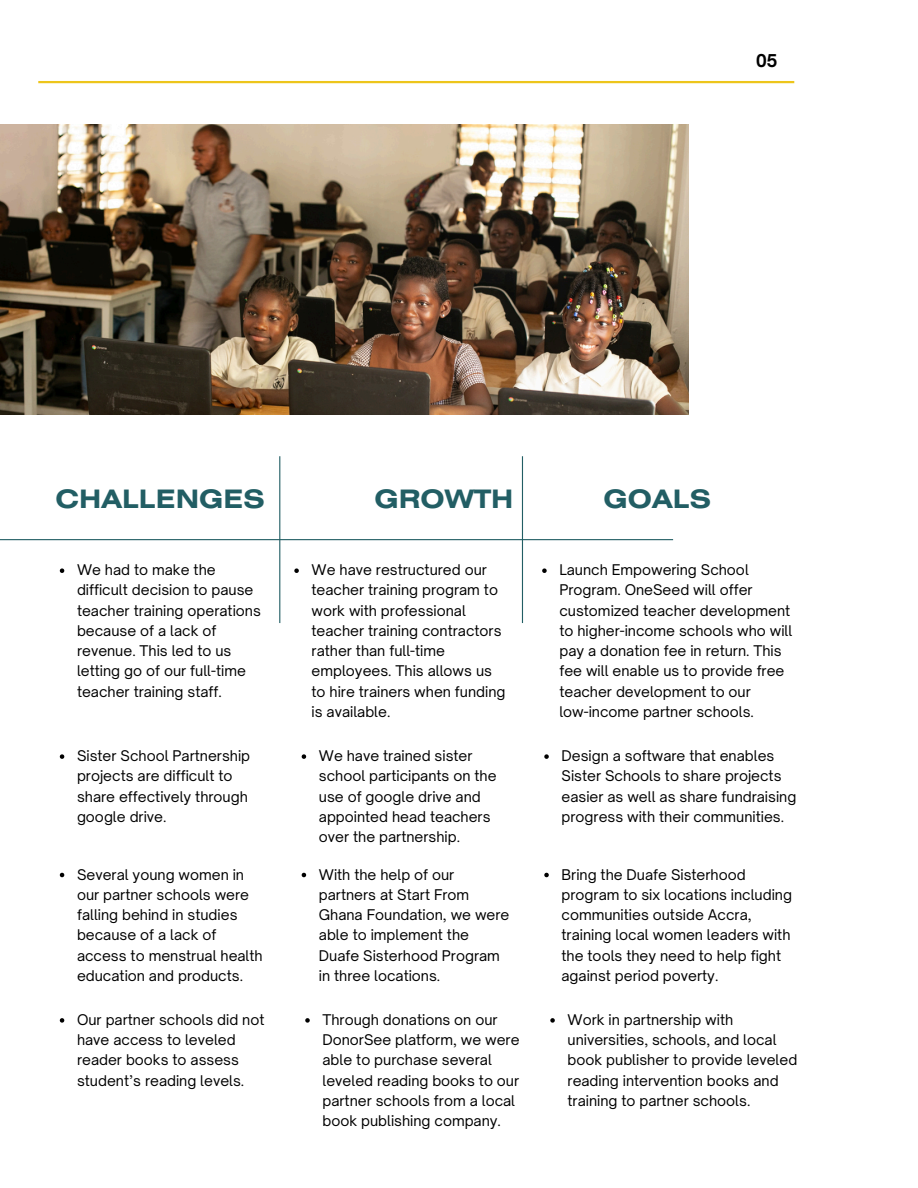
<style>
.page{position:relative;width:918px;height:1188px;background:#fff}
.page>*{position:absolute;margin:0;border:0;box-sizing:border-box;transform-origin:0 0}
.t1{font:700 25.35px "Helios Ext";color:#225e64}
.t2{font:700 16.95px "Open Sauce One";color:#000}
.t3{font:14.1px/20.2px "Open Sauce One";color:#000}
</style>
<div class="page">
<img style="left:0;top:125px;width:688px;height:290px">
<hr style="left:38px;top:81px;width:756px;height:2px;background:#edc51b">
<hr style="left:0;top:539px;width:673px;height:1px;background:#225e64">
<hr style="left:522px;top:456px;width:1px;height:167px;background:#225e64">
<hr style="left:279px;top:456px;width:1px;height:167px;background:#225e64">
<svg style="left:60px;top:568px;width:4px;height:5px"></svg>
<svg style="left:542px;top:568px;width:5px;height:5px"></svg>
<svg style="left:544px;top:754px;width:5px;height:5px"></svg>
<svg style="left:544px;top:873px;width:5px;height:4px"></svg>
<svg style="left:550px;top:1018px;width:5px;height:5px"></svg>
<svg style="left:294px;top:568px;width:5px;height:5px"></svg>
<svg style="left:60px;top:754px;width:4px;height:5px"></svg>
<svg style="left:302px;top:754px;width:4px;height:5px"></svg>
<svg style="left:60px;top:873px;width:4px;height:4px"></svg>
<svg style="left:302px;top:873px;width:4px;height:4px"></svg>
<svg style="left:60px;top:1018px;width:4px;height:5px"></svg>
<svg style="left:305px;top:1018px;width:5px;height:5px"></svg>
<p class="t2" style="left:756px;top:51px;width:23px">05</p>
<h1 class="t1" style="left:56px;top:490px;width:211px">CHALLENGES</h1>
<h1 class="t1" style="left:374px;top:490px;width:140px">GROWTH</h1>
<h1 class="t1" style="left:604px;top:490px;width:109px">GOALS</h1>
<p class="t3" style="left:77px;top:560px;width:185px">We had to make the difficult decision to pause teacher training operations because of a lack of revenue. This led to us letting go of our full-time teacher training staff.</p>
<p class="t3" style="left:559px;top:560px;width:235px">Launch Empowering School<br>Program. OneSeed will offer customized teacher development to higher-income schools who will pay a donation fee in return. This fee will enable us to provide free teacher development to our low-income partner schools.</p>
<p class="t3" style="left:562px;top:746px;width:236px">Design a software that enables Sister Schools to share projects easier as well as share fundraising progress with their communities.</p>
<p class="t3" style="left:312px;top:560px;width:195px">We have restructured our teacher training program to work with professional teacher training contractors rather than full-time employees. This allows us to hire trainers when funding is available.</p>
<p class="t3" style="left:77px;top:746px;width:175px">Sister School Partnership projects are difficult to share effectively through google drive.</p>
<p class="t3" style="left:319px;top:746px;width:179px">We have trained sister school participants on the use of google drive and appointed head teachers over the partnership.</p>
<p class="t3" style="left:77px;top:864px;width:187px">Several young women in our partner schools were falling behind in studies because of a lack of access to menstrual health education and products.</p>
<p class="t3" style="left:319px;top:864px;width:192px">With the help of our partners at Start From<br>Ghana Foundation, we were able to implement the<br>Duafe Sisterhood Program in three locations.</p>
<p class="t3" style="left:77px;top:1009px;width:189px">Our partner schools did not have access to leveled reader books to assess student’s reading levels.</p>
<p class="t3" style="left:322px;top:1009px;width:199px">Through donations on our<br>DonorSee platform, we were able to purchase several leveled reading books to our partner schools from a local book publishing company.</p>
<p class="t3" style="left:562px;top:864px;width:232px">Bring the Duafe Sisterhood program to six locations including communities outside Accra, training local women leaders with the tools they need to help fight against period poverty.</p>
<p class="t3" style="left:568px;top:1009px;width:231px">Work in partnership with universities, schools, and local book publisher to provide leveled reading intervention books and training to partner schools.</p>
</div>
